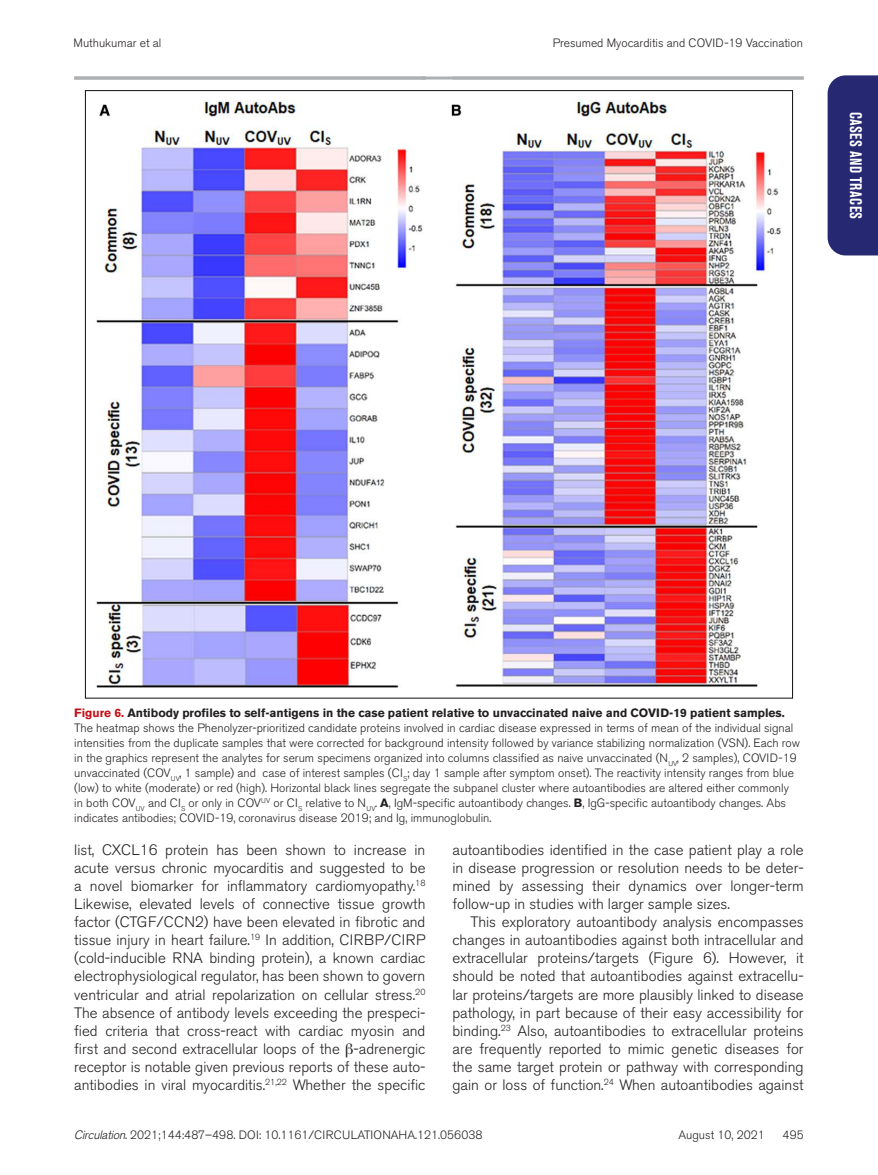
<style>
.page{position:relative;width:878px;height:1175px;background:#fff}
.page>*{position:absolute;margin:0;border:0;box-sizing:border-box;transform-origin:0 0}
.t1{font:700 condensed 16.5px "Akzidenz Grotesk BE";letter-spacing:.04em;color:#fff;scale:.9 1}
.t2{font:300 15px/18px "Akzidenz Grotesk BE";color:#231f20;text-align:justify}
.t3{font:300 12px/15px "Akzidenz Grotesk BE";color:#231f20}
.s1{font-weight:700;color:#c4121a}
.s2{font-weight:700}
.s3{font-family:"Gandhari Unicode";font-weight:400}
.s4{font-family:"Akzidenz Grotesk";font-style:italic}
</style>
<div class="page">
<div style="left:827px;top:75px;width:51px;height:180px;background:#272872"></div>
<svg style="left:74px;top:76px;width:351px;height:4px"></svg>
<svg style="left:425px;top:76px;width:378px;height:4px;background:#b8b9bc"></svg>
<img style="left:84px;top:90px;width:709px;height:609px">
<p class="t3" style="left:74px;top:36px;width:89px">Muthukumar et al</p>
<p class="t3" style="left:552px;top:36px;width:252px">Presumed Myocarditis and COVID-19 Vaccination</p>
<p class="t1" style="left:865px;top:112px;width:121px;rotate:90deg">CASES AND TRACES</p>
<p class="t3" style="left:74px;top:705px;width:727px"><span class="s1">Figure 6.</span> <span class="s2">Antibody profiles to self-antigens in the case patient relative to unvaccinated naive and COVID-19 patient samples.<br></span>The heatmap shows the Phenolyzer-prioritized candidate proteins involved in cardiac disease expressed in terms of mean of the individual signal intensities from the duplicate samples that were corrected for background intensity followed by variance stabilizing normalization (VSN). Each row in the graphics represent the analytes for serum specimens organized into columns classified as naive unvaccinated (N<sub>UV</sub>, 2 samples), COVID-19 unvaccinated (COV<sub>UV</sub>, 1 sample) and case of interest samples (CI<sub>S</sub>; day 1 sample after symptom onset). The reactivity intensity ranges from blue (low) to white (moderate) or red (high). Horizontal black lines segregate the subpanel cluster where autoantibodies are altered either commonly in both COV<sub>UV</sub> and CI<sub>S</sub> or only in COV<sup>UV</sup> or CI<sub>S</sub> relative to N<sub>UV</sub>. <span class="s2">A</span>, IgM-specific autoantibody changes. <span class="s2">B</span>, IgG-specific autoantibody changes. Abs indicates antibodies; COVID-19, coronavirus disease 2019; and Ig, immunoglobulin.</p>
<p class="t2" style="left:74px;top:841px;width:353px">list, CXCL16 protein has been shown to increase in acute versus chronic myocarditis and suggested to be a novel biomarker for inflammatory cardiomyopathy.<sup>18<br></sup>Likewise, elevated levels of connective tissue growth factor (CTGF/CCN2) have been elevated in fibrotic and tissue injury in heart failure.<sup>19</sup> In addition, CIRBP/CIRP (cold-inducible RNA binding protein), a known cardiac electrophysiological regulator, has been shown to govern ventricular and atrial repolarization on cellular stress.<sup>20<br></sup>The absence of antibody levels exceeding the prespeci&shy;fied criteria that cross-react with cardiac myosin and first and second extracellular loops of the <span class="s3">β</span>-adrenergic receptor is notable given previous reports of these auto&shy;antibodies in viral myocarditis.<sup>21,22</sup> Whether the specific</p>
<p class="t2" style="left:452px;top:841px;width:353px">autoantibodies identified in the case patient play a role in disease progression or resolution needs to be deter&shy;mined by assessing their dynamics over longer-term follow-up in studies with larger sample sizes.</p>
<p class="t2" style="left:452px;top:913px;width:353px;text-indent:18px">This exploratory autoantibody analysis encompasses changes in autoantibodies against both intracellular and extracellular proteins/targets (Figure 6). However, it should be noted that autoantibodies against extracellu&shy;lar proteins/targets are more plausibly linked to disease pathology, in part because of their easy accessibility for binding.<sup>23</sup> Also, autoantibodies to extracellular proteins are frequently reported to mimic genetic diseases for the same target protein or pathway with corresponding gain or loss of function.<sup>24</sup> When autoantibodies against</p>
<p class="t3" style="left:74px;top:1127px;width:410px"><span class="s4">Circulation</span>. 2021;144:487–498. DOI: 10.1161/CIRCULATIONAHA.121.056038</p>
<p class="t3" style="left:678px;top:1127px;width:88px">August 10, 2021</p>
<p class="t3" style="left:782px;top:1127px;width:23px">495</p>
</div>
